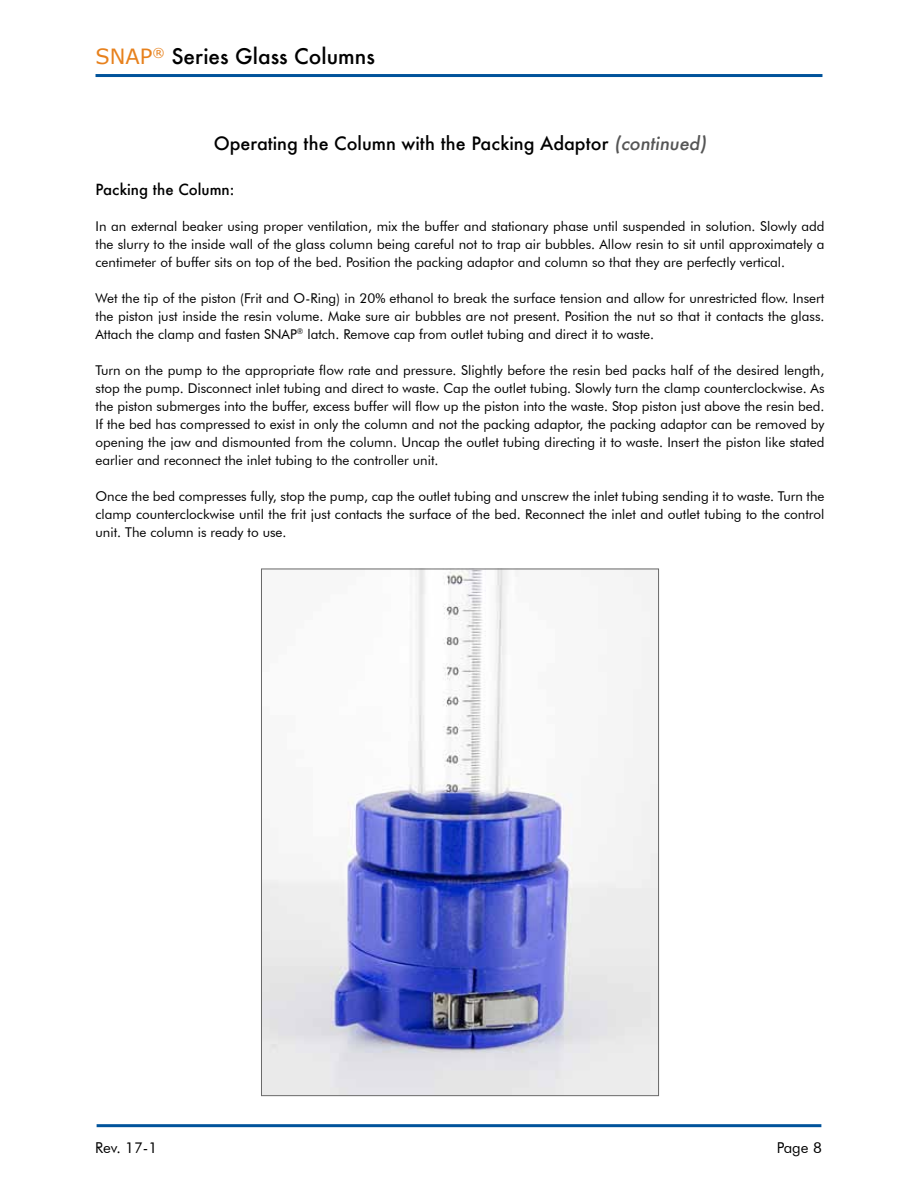
<style>
.page{position:relative;width:918px;height:1188px;background:#fff}
.page>*{position:absolute;margin:0;border:0;box-sizing:border-box;transform-origin:0 0}
.t1{font:500 21px "Futura";color:#000}
.t2{font:500 18px "Futura";color:#000}
.t3{font:500 15px "Futura";color:#000}
.t4{font:15px "Futura BT";color:#000}
.t5{font:13.5px/18px "Futura BT";color:#000;text-align:justify}
.s1{font-family:"Verdana";font-weight:400;color:#e7811d}
.s2{color:#555}
</style>
<div class="page">
<img style="left:263px;top:571px;width:394px;height:523px">
<hr style="left:96px;top:74px;width:726px;height:3px;background:#00539b">
<hr style="left:97px;top:1124px;width:724px;height:3px;background:#00539b">
<h1 class="t1" style="left:96px;top:42px;width:281px"><span class="s1">SNAP</span><sup>®</sup> Series Glass Columns</h1>
<h2 class="t2" style="left:214px;top:131px;width:498px">Operating the Column with the Packing Adaptor <span class="s2">(continued)</span></h2>
<p class="t3" style="left:96px;top:179px;width:140px">Packing the Column:</p>
<p class="t5" style="left:96px;top:217px;width:730px">In an external beaker using proper ventilation, mix the buffer and stationary phase until suspended in solution. Slowly add the slurry to the inside wall of the glass column being careful not to trap air bubbles. Allow resin to sit until approximately a centimeter of buffer sits on top of the bed. Position the packing adaptor and column so that they are perfectly vertical.</p>
<p class="t5" style="left:96px;top:289px;width:731px">Wet the tip of the piston (Frit and O-Ring) in 20% ethanol to break the surface tension and allow for unrestricted flow. Insert the piston just inside the resin volume. Make sure air bubbles are not present. Position the nut so that it contacts the glass.<br>Attach the clamp and fasten SNAP<sup>®</sup> latch. Remove cap from outlet tubing and direct it to waste.</p>
<p class="t5" style="left:96px;top:361px;width:731px">Turn on the pump to the appropriate flow rate and pressure. Slightly before the resin bed packs half of the desired length, stop the pump. Disconnect inlet tubing and direct to waste. Cap the outlet tubing. Slowly turn the clamp counterclockwise. As the piston submerges into the buffer, excess buffer will flow up the piston into the waste. Stop piston just above the resin bed.<br>If the bed has compressed to exist in only the column and not the packing adaptor, the packing adaptor can be removed by opening the jaw and dismounted from the column. Uncap the outlet tubing directing it to waste. Insert the piston like stated earlier and reconnect the inlet tubing to the controller unit.</p>
<p class="t5" style="left:96px;top:487px;width:731px">Once the bed compresses fully, stop the pump, cap the outlet tubing and unscrew the inlet tubing sending it to waste. Turn the clamp counterclockwise until the frit just contacts the surface of the bed. Reconnect the inlet and outlet tubing to the control unit. The column is ready to use.</p>
<p class="t4" style="left:95px;top:1139px;width:64px">Rev. 17-1</p>
<p class="t4" style="left:777px;top:1139px;width:46px">Page 8</p>
</div>
